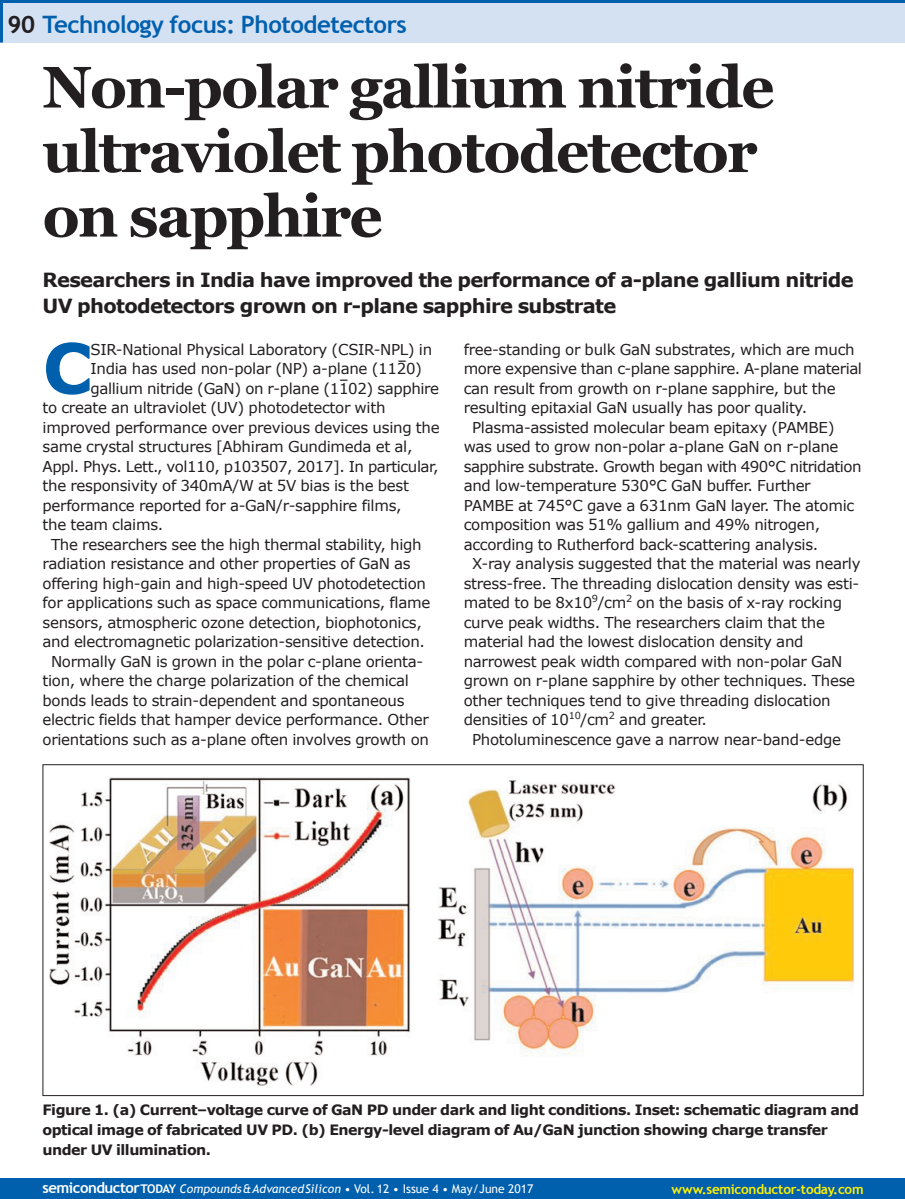
<style>
.page{position:relative;width:905px;height:1199px;background:#fff}
.page>*{position:absolute;margin:0;border:0;box-sizing:border-box;transform-origin:0 0}
.t1{font:700 69.3px "Verdana";color:#0160ae}
.t2{font:700 58.5px/64.5px "Georgia";letter-spacing:-.03em;color:#231f20}
.t3{font:700 24px "Trebuchet MS";letter-spacing:-.02em;color:#0160ae}
.t4{font:700 19.5px/25.5px "Verdana";letter-spacing:-.035em;color:#231f20}
.t5{font:15px "Verdana";letter-spacing:-.02em;color:#231f20}
.t6{font:700 14.25px/19.5px "Verdana";letter-spacing:-.035em;color:#231f20}
.t7{font:700 13.5px "Trebuchet MS";letter-spacing:-.02em;color:#fff101}
.t8{font:12px "Trebuchet MS";letter-spacing:.005em;color:#fff}
.s1{color:#231f20}
.s2{font-weight:700;font-size:15px}
.s3{font-weight:700}
.s4{font-style:italic}
</style>
<div class="page">
<div style="left:0;top:0;width:904px;height:43px;background:#d4e1f2"></div>
<hr style="left:0;top:0;width:3px;height:43px;background:#0160ae">
<div style="left:0;top:1178px;width:904px;height:20px;background:#0160ae"></div>
<hr style="left:0;top:0;width:904px;height:3px;background:#0160ae">
<img style="left:49px;top:777px;width:804px;height:308px">
<p class="t3" style="left:7px;top:10px;width:401px"><span class="s1">90</span> Technology focus: Photodetectors</p>
<p class="t2" style="left:43px;top:55px;width:733px">Non-polar gallium nitride ultraviolet photodetector on sapphire</p>
<p class="t4" style="left:43px;top:266px;width:812px">Researchers in India have improved the performance of a-plane gallium nitride<br>UV photodetectors grown on r-plane sapphire substrate</p>
<p class="t1" style="left:43px;top:324px;width:52px">C</p>
<p class="t5" style="left:91px;top:339px;width:343px">SIR-National Physical Laboratory (CSIR-NPL) in</p>
<p class="t5" style="left:397px;top:351px;width:11px">–</p>
<p class="t5" style="left:91px;top:359px;width:333px">India has used non-polar (NP) a-plane (1120)</p>
<p class="t5" style="left:91px;top:378px;width:350px">gallium nitride (GaN) on r-plane (1102) sapphire</p>
<p class="t5" style="left:43px;top:398px;width:344px">to create an ultraviolet (UV) photodetector with</p>
<p class="t5" style="left:43px;top:417px;width:398px">improved performance over previous devices using the</p>
<p class="t5" style="left:43px;top:437px;width:371px">same crystal structures [Abhiram Gundimeda et al,</p>
<p class="t5" style="left:43px;top:456px;width:397px">Appl. Phys. Lett., vol110, p103507, 2017]. In particular,</p>
<p class="t5" style="left:43px;top:476px;width:368px">the responsivity of 340mA/W at 5V bias is the best</p>
<p class="t5" style="left:43px;top:495px;width:360px">performance reported for a-GaN/r-sapphire films,</p>
<p class="t5" style="left:43px;top:515px;width:122px">the team claims.</p>
<p class="t5" style="left:51px;top:534px;width:372px">The researchers see the high thermal stability, high</p>
<p class="t5" style="left:43px;top:554px;width:370px">radiation resistance and other properties of GaN as</p>
<p class="t5" style="left:43px;top:573px;width:385px">offering high-gain and high-speed UV photodetection</p>
<p class="t5" style="left:43px;top:593px;width:389px">for applications such as space communications, flame</p>
<p class="t5" style="left:43px;top:612px;width:381px">sensors, atmospheric ozone detection, biophotonics,</p>
<p class="t5" style="left:43px;top:632px;width:384px">and electromagnetic polarization-sensitive detection.</p>
<p class="t5" style="left:51px;top:651px;width:374px">Normally GaN is grown in the polar c-plane orienta-</p>
<p class="t5" style="left:43px;top:671px;width:368px">tion, where the charge polarization of the chemical</p>
<p class="t5" style="left:43px;top:690px;width:363px">bonds leads to strain-dependent and spontaneous</p>
<p class="t5" style="left:43px;top:710px;width:388px">electric fields that hamper device performance. Other</p>
<p class="t5" style="left:43px;top:729px;width:388px">orientations such as a-plane often involves growth on</p>
<p class="t5" style="left:339px;top:370px;width:11px">–</p>
<p class="t5" style="left:463px;top:339px;width:392px">free-standing or bulk GaN substrates, which are much</p>
<p class="t5" style="left:463px;top:359px;width:400px">more expensive than c-plane sapphire. A-plane material</p>
<p class="t5" style="left:463px;top:378px;width:373px">can result from growth on r-plane sapphire, but the</p>
<p class="t5" style="left:463px;top:398px;width:345px">resulting epitaxial GaN usually has poor quality.</p>
<p class="t5" style="left:472px;top:417px;width:364px">Plasma-assisted molecular beam epitaxy (PAMBE)</p>
<p class="t5" style="left:463px;top:437px;width:376px">was used to grow non-polar a-plane GaN on r-plane</p>
<p class="t5" style="left:463px;top:456px;width:399px">sapphire substrate. Growth began with 490°C nitridation</p>
<p class="t5" style="left:463px;top:476px;width:348px">and low-temperature 530°C GaN buffer. Further</p>
<p class="t5" style="left:463px;top:495px;width:392px">PAMBE at 745°C gave a 631nm GaN layer. The atomic</p>
<p class="t5" style="left:463px;top:515px;width:358px">composition was 51% gallium and 49% nitrogen,</p>
<p class="t5" style="left:463px;top:534px;width:356px">according to Rutherford back-scattering analysis.</p>
<p class="t5" style="left:472px;top:554px;width:390px">X-ray analysis suggested that the material was nearly</p>
<p class="t5" style="left:463px;top:573px;width:397px">stress-free. The threading dislocation density was esti-</p>
<p class="t5" style="left:463px;top:593px;width:380px">mated to be 8x10<sup>9</sup>/cm<sup>2</sup> on the basis of x-ray rocking</p>
<p class="t5" style="left:463px;top:612px;width:363px">curve peak widths. The researchers claim that the</p>
<p class="t5" style="left:463px;top:632px;width:341px">material had the lowest dislocation density and</p>
<p class="t5" style="left:463px;top:651px;width:380px">narrowest peak width compared with non-polar GaN</p>
<p class="t5" style="left:463px;top:671px;width:393px">grown on r-plane sapphire by other techniques. These</p>
<p class="t5" style="left:463px;top:690px;width:368px">other techniques tend to give threading dislocation</p>
<p class="t5" style="left:463px;top:710px;width:245px">densities of 10<sup>10</sup>/cm<sup>2</sup> and greater.</p>
<p class="t5" style="left:472px;top:729px;width:370px">Photoluminescence gave a narrow near-band-edge</p>
<p class="t6" style="left:43px;top:1100px;width:818px">Figure 1. (a) Current–voltage curve of GaN PD under dark and light conditions. Inset: schematic diagram and optical image of fabricated UV PD. (b) Energy-level diagram of Au/GaN junction showing charge transfer under UV illumination.</p>
<p class="t8" style="left:43px;top:1181px;width:492px"><span class="s2">semiconductor</span><span class="s3">TODAY</span> <span class="s4">Compounds&amp;AdvancedSilicon</span> • Vol. 12 • Issue 4 • May/June 2017</p>
<p class="t7" style="left:671px;top:1180px;width:194px">www.semiconductor-today.com</p>
</div>
